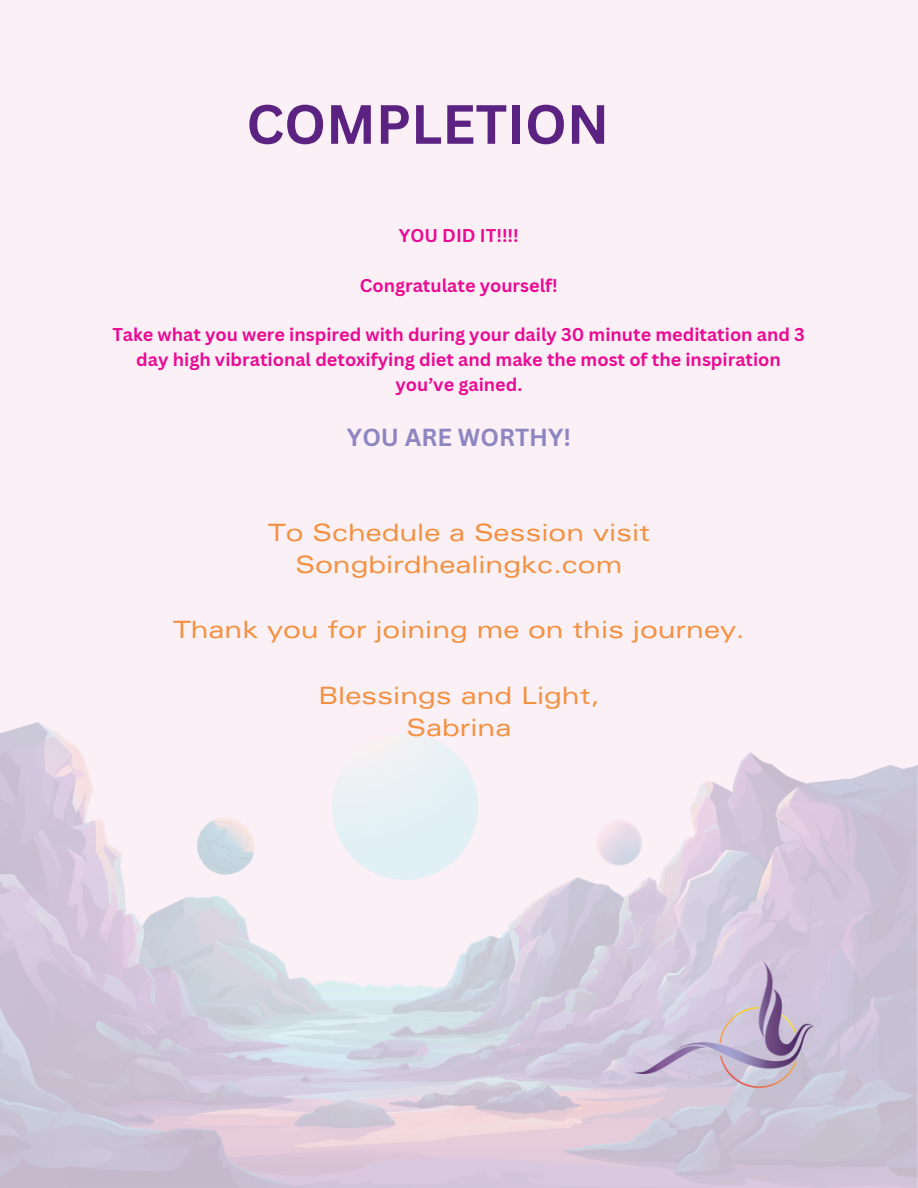
<style>
.page{position:relative;width:918px;height:1188px;background:#faf0f6}
.page>*{position:absolute;margin:0;border:0;box-sizing:border-box;transform-origin:0 0}
.t1{font:700 54px "Canva Sans";color:#5b2282}
.t2{font:expanded 24px/32.7px "Univers LT Pro";color:#f4903f;text-align:center}
.t3{font:700 24px "Canva Sans";color:#8d86c1}
.t4{font:700 18px/24.8px "Canva Sans";color:#eb0a94;text-align:center}
</style>
<div class="page">
<img style="left:0;top:722px;width:918px;height:466px">
<img style="left:625px;top:955px;width:201px;height:143px">
<p class="t1" style="left:246px;top:86px;width:364px">COMPLETION</p>
<p class="t4" style="left:399px;top:223px;width:121px">YOU DID IT!!!!</p>
<p class="t4" style="left:360px;top:273px;width:199px">Congratulate yourself!</p>
<p class="t4" style="left:112px;top:322px;width:694px">Take what you were inspired with during your daily 30 minute meditation and 3 day high vibrational detoxifying diet and make the most of the inspiration you’ve gained.</p>
<p class="t3" style="left:347px;top:420px;width:226px">YOU ARE WORTHY!</p>
<p class="t2" style="left:268px;top:519px;width:383px">To Schedule a Session visit<br>Songbirdhealingkc.com</p>
<p class="t2" style="left:173px;top:617px;width:573px">Thank you for joining me on this journey.</p>
<p class="t2" style="left:319px;top:682px;width:282px">Blessings and Light,</p>
<p class="t2" style="left:407px;top:715px;width:106px">Sabrina</p>
</div>
